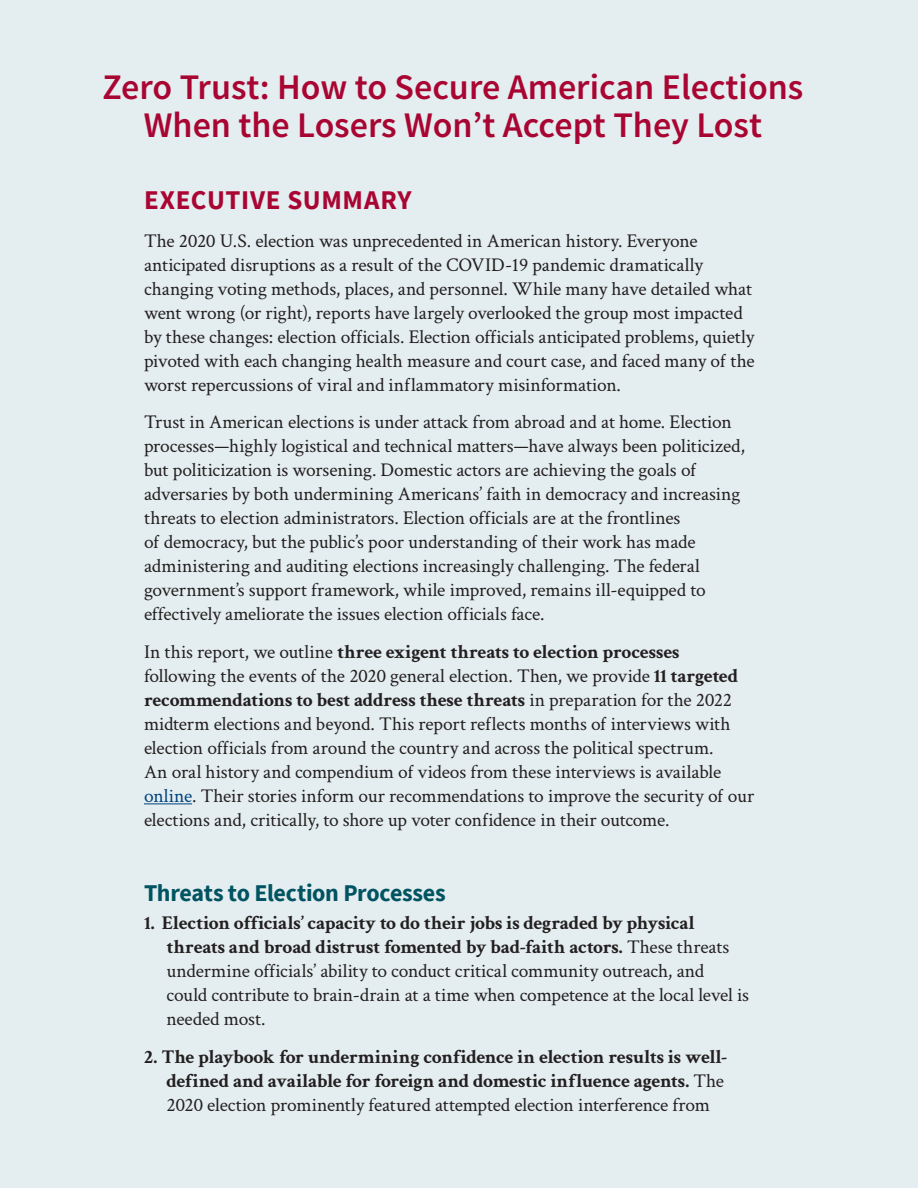
<style>
.page{position:relative;width:918px;height:1188px;background:#e4edef}
.page>*{position:absolute;margin:0;border:0;box-sizing:border-box;transform-origin:0 0}
.t1{font:600 36px/37.5px "Source Sans Pro";color:#a90533;text-align:center}
.t2{font:700 27px "Source Sans Pro";letter-spacing:.02em;color:#a90533}
.t3{font:700 24px "Source Sans Pro";letter-spacing:-.015em;color:#005361}
.t4{font:19.5px/24px "Crimson";letter-spacing:-.005em;color:#231f20}
.t5{font:700 19.5px/24px "Crimson";letter-spacing:-.015em;color:#231f20}
.s1{font-weight:700}
.s2{color:#00427e}
.s3{font-weight:400}
</style>
<div class="page">
<hr style="left:144px;top:803px;width:48px;height:1px;background:#00427e">
<h1 class="t1" style="left:102px;top:69px;width:703px">Zero Trust: How to Secure American Elections<br>When the Losers Won’t Accept They Lost</h1>
<h2 class="t2" style="left:144px;top:183px;width:269px">EXECUTIVE SUMMARY</h2>
<p class="t4" style="left:144px;top:228px;width:612px">The 2020 U.S. election was unprecedented in American history. Everyone anticipated disruptions as a result of the COVID-19 pandemic dramatically changing voting methods, places, and personnel. While many have detailed what went wrong (or right), reports have largely overlooked the group most impacted by these changes: election officials. Election officials anticipated problems, quietly pivoted with each changing health measure and court case, and faced many of the worst repercussions of viral and inflammatory misinformation.</p>
<p class="t4" style="left:144px;top:409px;width:602px">Trust in American elections is under attack from abroad and at home. Election processes—highly logistical and technical matters—have always been politicized, but politicization is worsening. Domestic actors are achieving the goals of adversaries by both undermining Americans’ faith in democracy and increasing threats to election administrators. Election officials are at the frontlines<br>of democracy, but the public’s poor understanding of their work has made administering and auditing elections increasingly challenging. The federal government’s support framework, while improved, remains ill-equipped to effectively ameliorate the issues election officials face.</p>
<p class="t4" style="left:144px;top:639px;width:612px">In this report, we outline <span class="s1">three exigent threats to election processes </span>following the events of the 2020 general election. Then, we provide <span class="s1">11 targeted recommendations to best address these threats</span> in preparation for the 2022 midterm elections and beyond. This report reflects months of interviews with election officials from around the country and across the political spectrum.<br>An oral history and compendium of videos from these interviews is available <span class="s2">online</span>. Their stories inform our recommendations to improve the security of our elections and, critically, to shore up voter confidence in their outcome.</p>
<p class="t3" style="left:144px;top:877px;width:303px">Threats to Election Processes</p>
<p class="t4" style="left:167px;top:910px;width:584px;text-indent:-23px"><span class="s1">1. Election officials’ capacity to do their jobs is degraded by physical threats and broad distrust fomented by bad-faith actors.</span> These threats undermine officials’ ability to conduct critical community outreach, and could contribute to brain-drain at a time when competence at the local level is needed most.</p>
<p class="t5" style="left:167px;top:1044px;width:562px;text-indent:-23px">2. The playbook for undermining confidence in election results is well&shy;defined and available for foreign and domestic influence agents. <span class="s3">The<br>2020 election prominently featured attempted election interference from</span></p>
</div>
